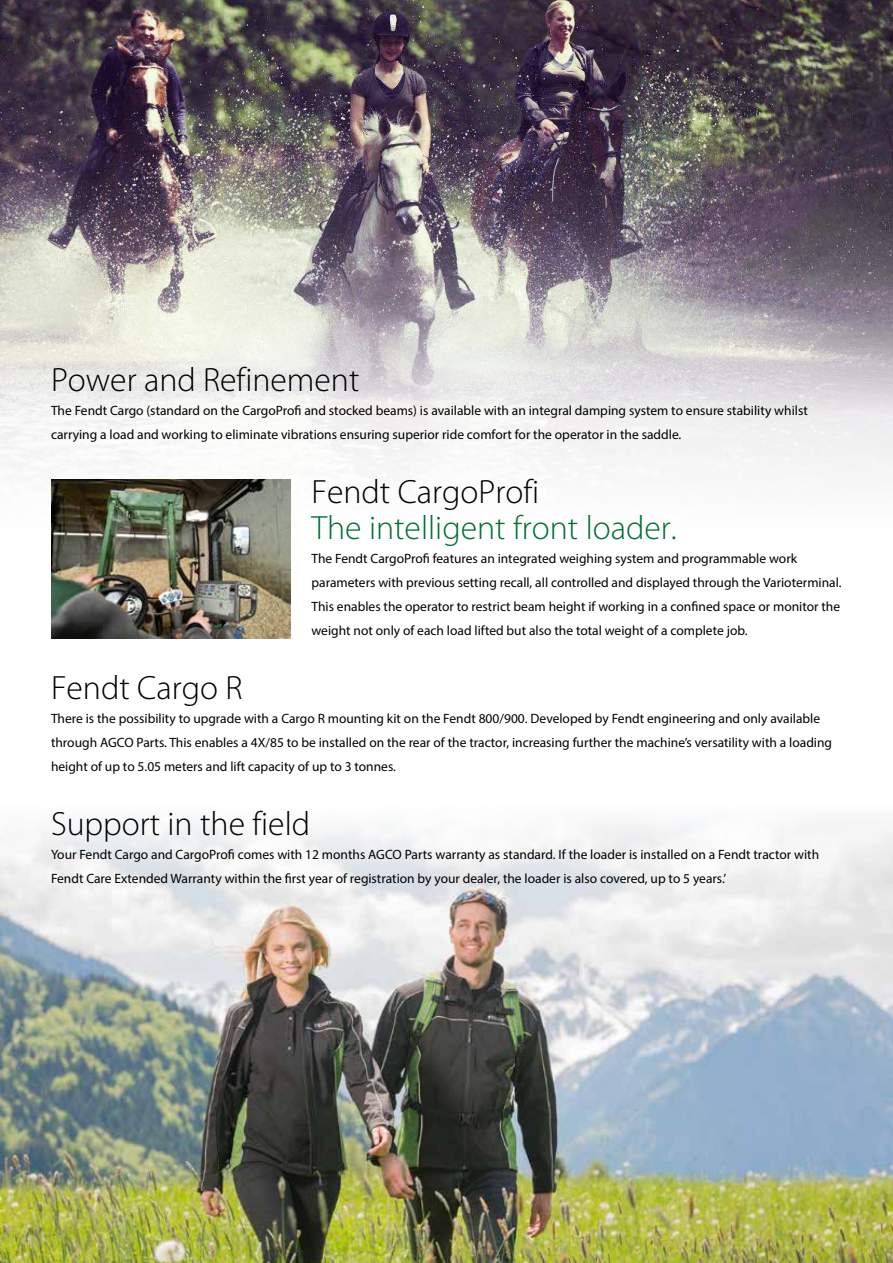
<style>
.page{position:relative;width:893px;height:1263px;background:#fff}
.page>*{position:absolute;margin:0;border:0;box-sizing:border-box;transform-origin:0 0}
.t1{font:300 33.75px "Myriad Pro";color:#000}
.t2{font:300 33.75px "Myriad Pro";color:#006f32}
.t3{font:13.5px/24px "Myriad Pro";color:#000}
.t4{font:12px "Myriad Pro";color:#aeaeae}
</style>
<div class="page">
<img style="left:0;top:821px;width:893px;height:442px">
<img style="left:0;top:0;width:893px;height:527px">
<img style="left:0;top:0;width:1px;height:121px">
<img style="left:51px;top:480px;width:239px;height:158px">
<h1 class="t1" style="left:51px;top:361px;width:310px">Power and Refinement</h1>
<p class="t3" style="left:51px;top:398px;width:758px">The Fendt Cargo (standard on the CargoProfi and stocked beams) is available with an integral damping system to ensure stability whilst carrying a load and working to eliminate vibrations ensuring superior ride comfort for the operator in the saddle.</p>
<h1 class="t1" style="left:311px;top:473px;width:229px">Fendt CargoProfi</h1>
<h1 class="t2" style="left:311px;top:509px;width:367px">The intelligent front loader.</h1>
<p class="t3" style="left:311px;top:546px;width:532px">The Fendt CargoProfi features an integrated weighing system and programmable work parameters with previous setting recall, all controlled and displayed through the Varioterminal.<br>This enables the operator to restrict beam height if working in a confined space or monitor the weight not only of each load lifted but also the total weight of a complete job.</p>
<h1 class="t1" style="left:51px;top:669px;width:193px">Fendt Cargo R</h1>
<p class="t3" style="left:51px;top:706px;width:783px">There is the possibility to upgrade with a Cargo R mounting kit on the Fendt 800/900. Developed by Fendt engineering and only available through AGCO Parts. This enables a 4X/85 to be installed on the rear of the tractor, increasing further the machine’s versatility with a loading height of up to 5.05 meters and lift capacity of up to 3 tonnes.</p>
<h1 class="t1" style="left:51px;top:805px;width:261px">Support in the field</h1>
<p class="t3" style="left:51px;top:842px;width:770px">Your Fendt Cargo and CargoProfi comes with 12 months AGCO Parts warranty as standard. If the loader is installed on a Fendt tractor with<br>Fendt Care Extended Warranty within the first year of registration by your dealer, the loader is also covered, up to 5 years.’</p>
<p class="t4" style="left:864px;top:1224px;width:8px">3</p>
</div>
